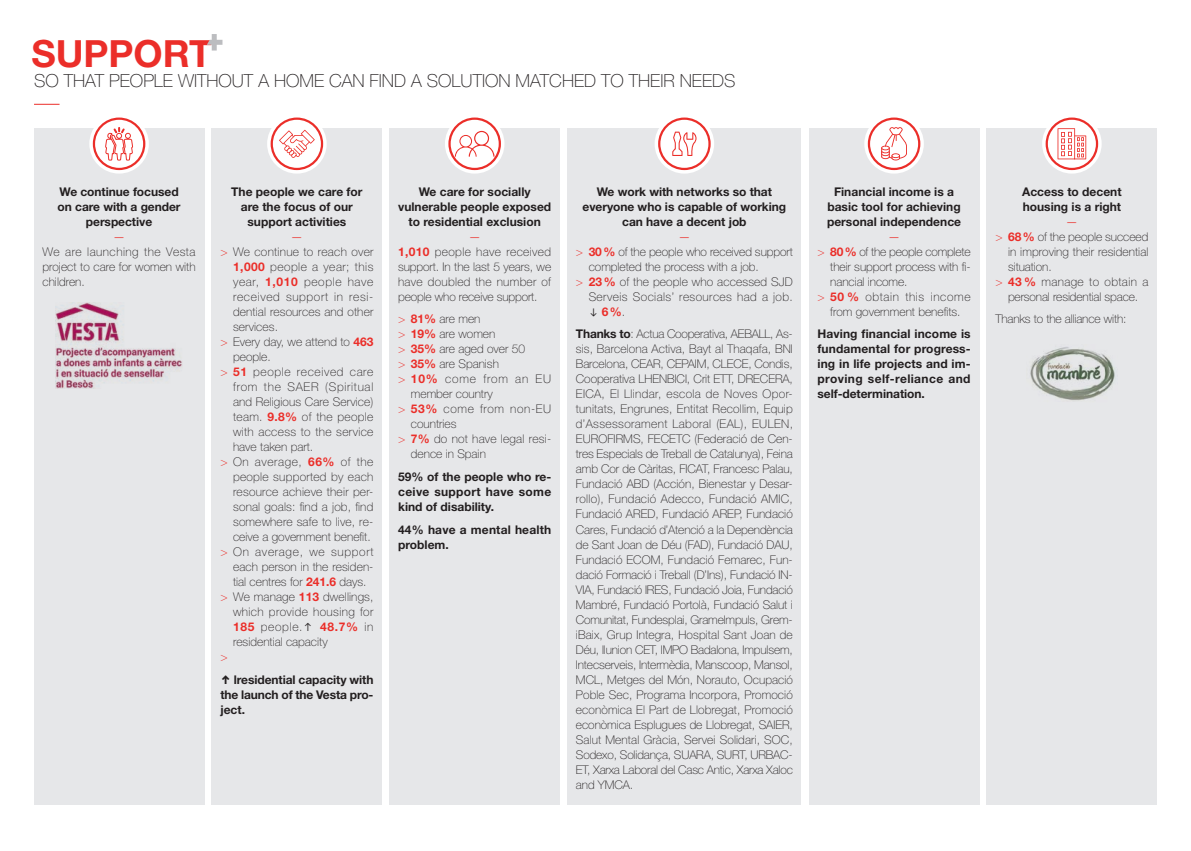
<style>
.page{position:relative;width:1191px;height:851px;background:#fff}
.page>*{position:absolute;margin:0;border:0;box-sizing:border-box;transform-origin:0 0}
.t1{font:700 37.5px "Helvetica Neue LT";color:#eb2e29}
.t2{font:100 18px "Helvetica Neue LT";color:#231f20}
.t3{font:100 12px/15px "Helvetica Neue LT";color:#231f20;text-align:justify}
.t4{font:700 12px/15px "Helvetica Neue LT";color:#231f20;text-align:center}
.t5{font:100 12px/15px "Helvetica Neue LT";letter-spacing:.02em;color:#231f20}
.t6{font:100 12px/15px "Helvetica Neue LT";letter-spacing:.05em;color:#231f20}
.t7{font:300 12px "Helvetica Neue LT";color:#eb2e29}
.t8{font:100 12px "Helvetica Neue LT";color:#eb2e29}
.s1{color:#eb2e29}
.s2{font-weight:700;color:#eb2e29}
.s3{font-family:"Hurme Geometric Sans 1";font-weight:300;font-size:15px}
.s4{font-family:"Hurme Geometric Sans 4";font-weight:600;font-size:15px}
.s5{font-weight:700}
</style>
<div class="page">
<div style="left:212px;top:128px;width:170px;height:676px;background:#e6e7e9"></div>
<svg style="left:267px;top:114px;width:60px;height:59px;fill:#fff"></svg>
<div style="left:271px;top:117px;width:52px;height:53px;border:2px solid #eb2e29;border-radius:50%"></div>
<svg style="left:279px;top:130px;width:36px;height:28px"></svg>
<svg style="left:34px;top:104px;width:26px;height:1px"></svg>
<div style="left:809px;top:128px;width:170px;height:676px;background:#e6e7e9"></div>
<svg style="left:864px;top:114px;width:60px;height:59px;fill:#fff"></svg>
<div style="left:868px;top:117px;width:52px;height:53px;border:2px solid #eb2e29;border-radius:50%"></div>
<svg style="left:881px;top:127px;width:26px;height:33px"></svg>
<div style="left:567px;top:128px;width:234px;height:676px;background:#e6e7e9"></div>
<svg style="left:654px;top:114px;width:60px;height:59px;fill:#fff"></svg>
<div style="left:658px;top:117px;width:52px;height:53px;border:2px solid #eb2e29;border-radius:50%"></div>
<svg style="left:672px;top:132px;width:24px;height:24px"></svg>
<div style="left:389px;top:128px;width:171px;height:676px;background:#e6e7e9"></div>
<svg style="left:445px;top:114px;width:59px;height:59px;fill:#fff"></svg>
<div style="left:448px;top:117px;width:53px;height:53px;border:2px solid #eb2e29;border-radius:50%"></div>
<svg style="left:455px;top:131px;width:39px;height:26px"></svg>
<div style="left:986px;top:128px;width:171px;height:676px;background:#e6e7e9"></div>
<svg style="left:1042px;top:114px;width:59px;height:59px;fill:#fff"></svg>
<div style="left:1045px;top:117px;width:53px;height:53px;border:2px solid #eb2e29;border-radius:50%"></div>
<svg style="left:1057px;top:128px;width:29px;height:31px"></svg>
<img style="left:1030px;top:347px;width:85px;height:54px">
<div style="left:34px;top:128px;width:170px;height:676px;background:#e6e7e9"></div>
<svg style="left:89px;top:114px;width:60px;height:59px"></svg>
<div style="left:93px;top:117px;width:52px;height:53px;border:2px solid #eb2e29;border-radius:50%"></div>
<svg style="left:105px;top:127px;width:28px;height:46px"></svg>
<img style="left:55px;top:303px;width:127px;height:86px">
<svg style="left:207px;top:34px;width:15px;height:17px"></svg>
<p class="t1" style="left:31px;top:30px;width:182px">SUPPORT</p>
<p class="t2" style="left:34px;top:70px;width:703px">SO THAT PEOPLE WITHOUT A HOME CAN FIND A SOLUTION MATCHED TO THEIR NEEDS</p>
<p class="t4" style="left:58px;top:184px;width:125px">We continue focused on care with a gender perspective</p>
<p class="t7" style="left:113px;top:229px;width:13px">—</p>
<p class="t3" style="left:43px;top:244px;width:155px">We are launching the Vesta project to care for women with children.</p>
<p class="t4" style="left:231px;top:184px;width:133px">The people we care for</p>
<p class="t4" style="left:241px;top:199px;width:114px">are the focus of our support activities</p>
<p class="t7" style="left:291px;top:229px;width:13px">—</p>
<p class="t3" style="left:233px;top:244px;width:142px;text-indent:-13px"><span class="s1">&gt;</span> We continue to reach over <span class="s2">1,000</span> people a year; this year, <span class="s2">1,010</span> people have received support in resi&shy;dential resources and other services.</p>
<p class="t3" style="left:233px;top:334px;width:142px;text-indent:-13px"><span class="s1">&gt;</span> Every day, we attend to <span class="s2">463 </span>people.</p>
<p class="t3" style="left:233px;top:364px;width:142px;text-indent:-13px"><span class="s1">&gt;</span> <span class="s2">51</span> people received care from the SAER (Spiritual and Religious Care Service) team. <span class="s2">9.8%</span> of the people with access to the service have taken part.</p>
<p class="t3" style="left:233px;top:454px;width:142px;text-indent:-13px"><span class="s1">&gt;</span> On average, <span class="s2">66%</span> of the people supported by each resource achieve their per&shy;sonal goals: find a job, find somewhere safe to live, re&shy;ceive a government benefit.</p>
<p class="t3" style="left:233px;top:544px;width:142px;text-indent:-13px"><span class="s1">&gt;</span> On average, we support each person in the residen&shy;tial centres for <span class="s2">241.6</span> days.</p>
<p class="t3" style="left:233px;top:589px;width:142px;text-indent:-13px"><span class="s1">&gt;</span> We manage <span class="s2">113</span> dwellings, which provide housing for <span class="s2">185</span> people.<span class="s3">↑</span> <span class="s2">48.7%</span> in residential capacity</p>
<p class="t8" style="left:220px;top:649px;width:9px">&gt;</p>
<p class="t4" style="left:220px;top:671px;width:155px;text-align:justify"><span class="s4">↑</span> lresidential capacity with the launch of the Vesta pro&shy;ject.</p>
<p class="t4" style="left:398px;top:184px;width:155px">We care for socially vulnerable people exposed to residential exclusion</p>
<p class="t7" style="left:469px;top:229px;width:13px">—</p>
<p class="t3" style="left:398px;top:244px;width:155px"><span class="s2">1,010</span> people have received support. In the last 5 years, we have doubled the number of people who receive support.</p>
<p class="t3" style="left:398px;top:311px;width:84px"><span class="s1">&gt;</span> <span class="s2">81%</span> are men</p>
<p class="t3" style="left:398px;top:326px;width:99px"><span class="s1">&gt;</span> <span class="s2">19%</span> are women</p>
<p class="t3" style="left:398px;top:341px;width:129px"><span class="s1">&gt;</span> <span class="s2">35%</span> are aged over 50</p>
<p class="t3" style="left:398px;top:356px;width:102px"><span class="s1">&gt;</span> <span class="s2">35%</span> are Spanish</p>
<p class="t3" style="left:411px;top:371px;width:142px;text-indent:-13px"><span class="s1">&gt;</span> <span class="s2">10%</span> come from an EU member country</p>
<p class="t6" style="left:411px;top:401px;width:142px;text-indent:-13px"><span class="s1">&gt;</span> <span class="s2">53%</span> come from non-EU countries</p>
<p class="t5" style="left:411px;top:431px;width:142px;text-indent:-13px"><span class="s1">&gt;</span> <span class="s2">7%</span> do not have legal resi&shy;dence in Spain</p>
<p class="t4" style="left:398px;top:469px;width:155px;text-align:justify">59% of the people who re&shy;ceive support have some kind of disability.</p>
<p class="t4" style="left:398px;top:521px;width:155px;text-align:left">44% have a mental health problem.</p>
<p class="t4" style="left:582px;top:184px;width:205px">We work with networks so that everyone who is capable of working can have a decent job</p>
<p class="t7" style="left:678px;top:229px;width:13px">—</p>
<p class="t3" style="left:588px;top:244px;width:206px;text-indent:-13px"><span class="s1">&gt;</span> <span class="s2">30%</span> of the people who received support completed the process with a job.</p>
<p class="t3" style="left:588px;top:274px;width:206px;text-indent:-13px"><span class="s1">&gt;</span> <span class="s2">23%</span> of the people who accessed SJD Serveis Socials’ resources had a job. <span class="s3">↓</span> <span class="s2">6%</span>.</p>
<p class="t3" style="left:576px;top:326px;width:219px"><span class="s5">Thanks to</span>: Actua Cooperativa, AEBALL, As&shy;sis, Barcelona Activa, Bayt al Thaqafa, BNI Barcelona, CEAR, CEPAIM, CLECE, Condis, Cooperativa LHENBICI, Crit ETT, DRECERA, EICA, El Llindar, escola de Noves Opor&shy;tunitats, Engrunes, Entitat Recollim, Equip d’Assessorament Laboral (EAL), EULEN, EUROFIRMS, FECETC (Federació de Cen&shy;tres Especials de Treball de Catalunya), Feina amb Cor de Càritas, FICAT, Francesc Palau, Fundació ABD (Acción, Bienestar y Desar&shy;rollo), Fundació Adecco, Fundació AMIC, Fundació ARED, Fundació AREP, Fundació Cares, Fundació d’Atenció a la Dependència de Sant Joan de Déu (FAD), Fundació DAU, Fundació ECOM, Fundació Femarec, Fun&shy;dació Formació i Treball (D’Ins), Fundació IN-VIA, Fundació IRES, Fundació Joia, Fundació Mambré, Fundació Portolà, Fundació Salut i Comunitat, Fundesplai, GrameImpuls, Grem&shy;iBaix, Grup Integra, Hospital Sant Joan de Déu, Ilunion CET, IMPO Badalona, Impulsem, Intecserveis, Intermèdia, Manscoop, Mansol, MCL, Metges del Món, Norauto, Ocupació Poble Sec, Programa Incorpora, Promoció econòmica El Part de Llobregat, Promoció econòmica Esplugues de Llobregat, SAIER, Salut Mental Gràcia, Servei Solidari, SOC, Sodexo, Solidança, SUARA, SURT, URBAC-ET, Xarxa Laboral del Casc Antic, Xarxa Xaloc and YMCA.</p>
<p class="t4" style="left:827px;top:184px;width:135px">Financial income is a basic tool for achieving personal independence</p>
<p class="t7" style="left:888px;top:229px;width:13px">—</p>
<p class="t3" style="left:830px;top:244px;width:142px;text-indent:-13px"><span class="s1">&gt;</span> <span class="s2">80%</span> of the people complete their support process with fi&shy;nancial income.</p>
<p class="t3" style="left:817px;top:289px;width:155px;text-align:center"><span class="s1">&gt;</span> <span class="s2">50 %</span> obtain this income from government benefits.</p>
<p class="t4" style="left:817px;top:326px;width:155px;text-align:justify">Having financial income is fundamental for progress&shy;ing in life projects and im&shy;proving self-reliance and self-determination.</p>
<p class="t4" style="left:1022px;top:184px;width:101px">Access to decent</p>
<p class="t4" style="left:1022px;top:199px;width:100px">housing is a right</p>
<p class="t7" style="left:1065px;top:214px;width:13px">—</p>
<p class="t3" style="left:1008px;top:229px;width:142px;text-indent:-13px"><span class="s1">&gt;</span> <span class="s2">68%</span> of the people succeed in improving their residential situation.</p>
<p class="t3" style="left:995px;top:274px;width:155px;text-align:center"><span class="s1">&gt;</span> <span class="s2">43 %</span> manage to obtain a personal residential space.</p>
<p class="t3" style="left:995px;top:311px;width:133px">Thanks to the alliance with:</p>
</div>
